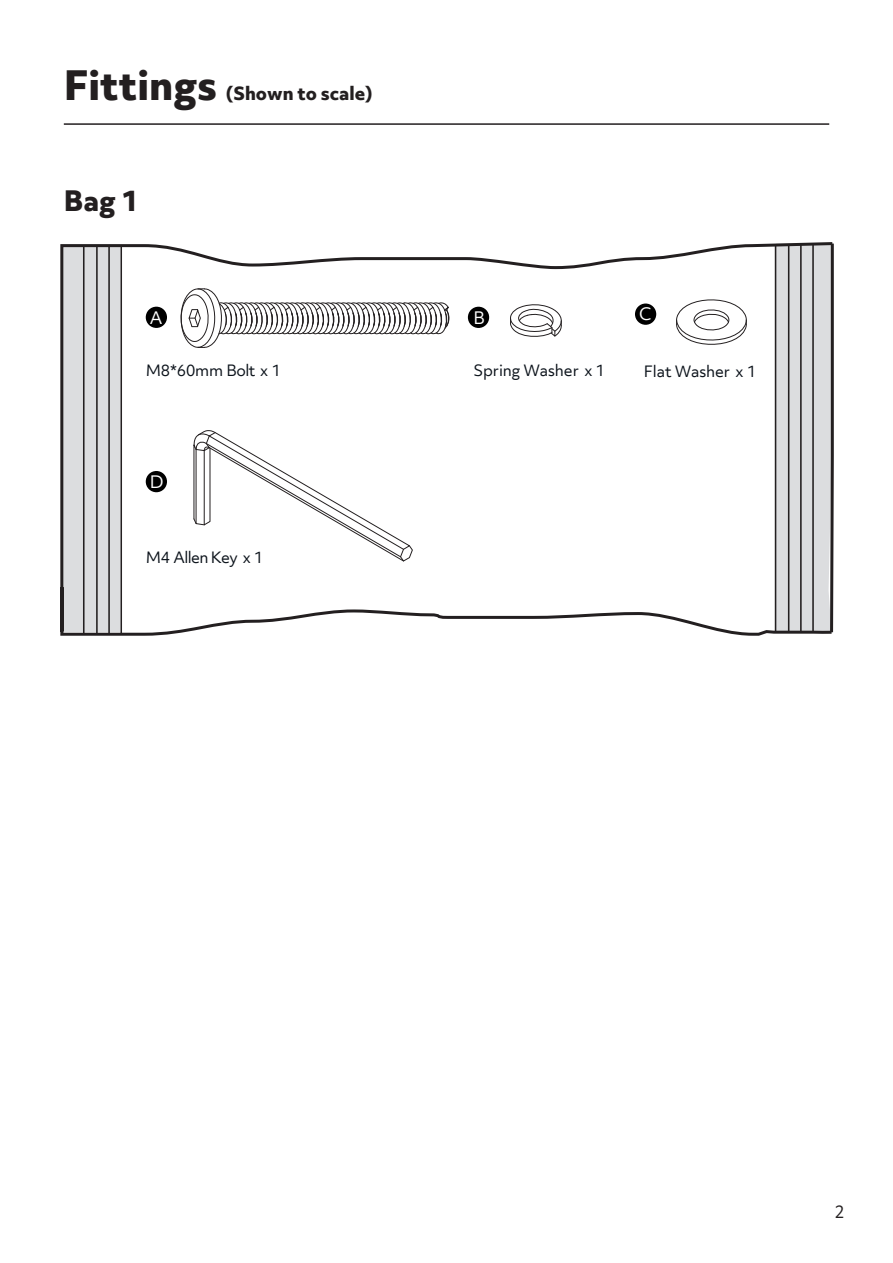
<style>
.page{position:relative;width:893px;height:1263px;background:#fff}
.page>*{position:absolute;margin:0;border:0;box-sizing:border-box;transform-origin:0 0}
.t1{font:800 27px "Objektiv Mk 3";color:#231f20}
.t2{font:800 17.55px "Objektiv Mk 3";color:#231f20}
.t3{font:16.5px "Objektiv Mk 3";color:#fff}
.t4{font:16.5px "Objektiv Mk 3";color:#231f20}
.t5{font:15px "Objektiv Mk 3";letter-spacing:-.01em;color:#0c131b}
.t6{font:15px "Objektiv Mk 3";letter-spacing:-.04em;color:#0c131b}
.s1{font-size:38.85px}
</style>
<div class="page">
<hr style="left:64px;top:123px;width:765px;height:2px;background:#231f20">
<svg style="left:60px;top:242px;width:774px;height:394px"></svg>
<hr style="left:83px;top:246px;width:2px;height:388px;background:#231f20">
<hr style="left:96px;top:246px;width:2px;height:388px;background:#231f20">
<hr style="left:108px;top:246px;width:2px;height:388px;background:#231f20">
<hr style="left:120px;top:246px;width:2px;height:388px;background:#231f20">
<hr style="left:775px;top:244px;width:1px;height:387px;background:#231f20">
<hr style="left:788px;top:244px;width:1px;height:387px;background:#231f20">
<hr style="left:800px;top:244px;width:2px;height:387px;background:#231f20">
<hr style="left:812px;top:244px;width:2px;height:387px;background:#231f20">
<svg style="left:193px;top:430px;width:220px;height:132px"></svg>
<svg style="left:676px;top:294px;width:71px;height:56px"></svg>
<svg style="left:508px;top:303px;width:57px;height:35px"></svg>
<svg style="left:176px;top:288px;width:275px;height:60px"></svg>
<div style="left:146px;top:307px;width:21px;height:21px;background:#000;border-radius:50%"></div>
<div style="left:635px;top:303px;width:21px;height:22px;background:#000;border-radius:50%"></div>
<div style="left:468px;top:307px;width:21px;height:21px;background:#000;border-radius:50%"></div>
<div style="left:146px;top:471px;width:21px;height:21px;background:#000;border-radius:50%"></div>
<p class="t2" style="left:64px;top:81px;width:311px"><span class="s1">Fittings</span> (Shown to scale)</p>
<h1 class="t1" style="left:64px;top:181px;width:77px">Bag 1</h1>
<p class="t3" style="left:150px;top:306px;width:14px">A</p>
<p class="t3" style="left:639px;top:303px;width:14px">C</p>
<p class="t3" style="left:473px;top:306px;width:13px">B</p>
<p class="t5" style="left:146px;top:360px;width:137px">M8*60mm Bolt x 1</p>
<p class="t5" style="left:473px;top:360px;width:133px">Spring Washer x 1</p>
<p class="t5" style="left:644px;top:360px;width:114px">Flat Washer x 1</p>
<p class="t3" style="left:150px;top:470px;width:15px">D</p>
<p class="t6" style="left:146px;top:547px;width:119px">M4 Allen Key x 1</p>
<p class="t4" style="left:834px;top:1200px;width:12px">2</p>
</div>
